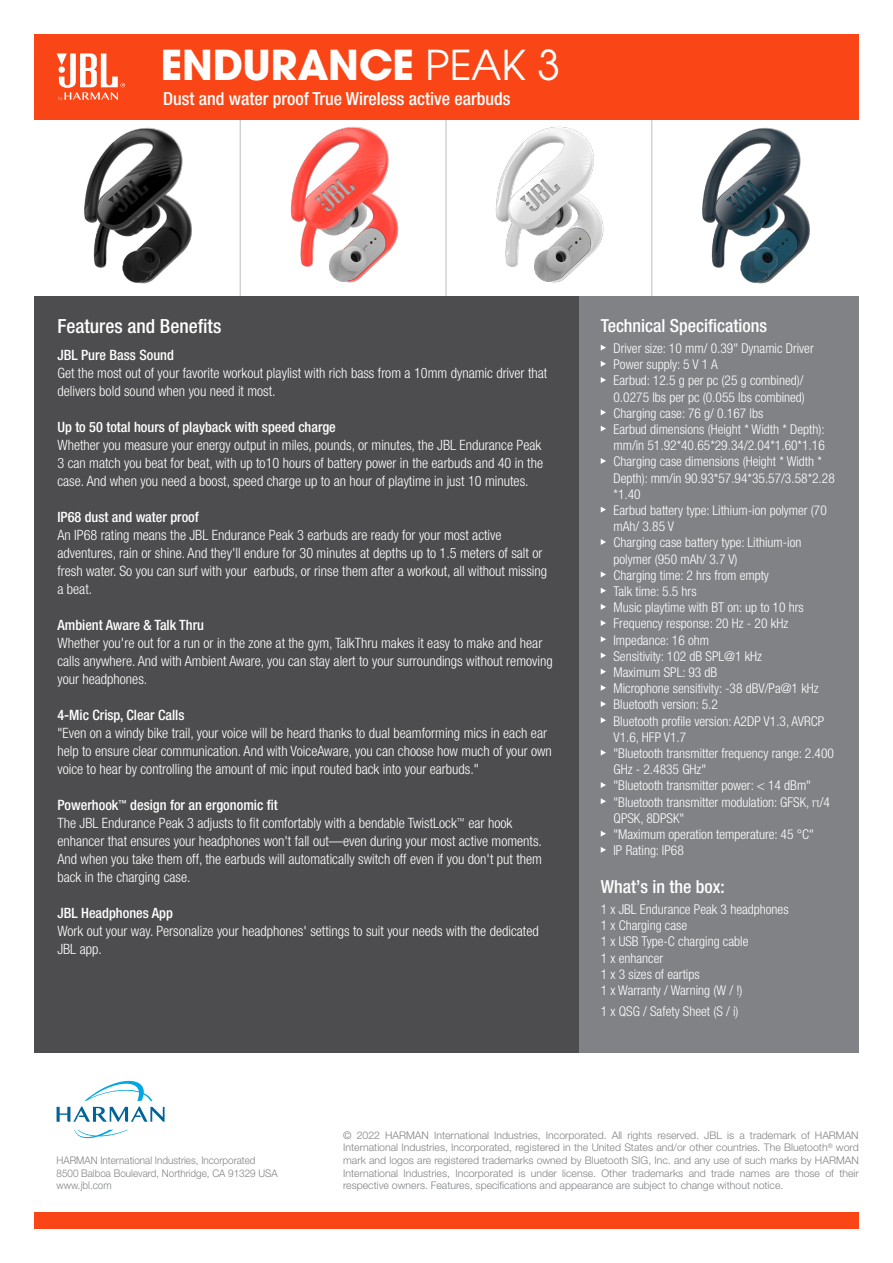
<style>
.page{position:relative;width:893px;height:1263px;background:#fff}
.page>*{position:absolute;margin:0;border:0;box-sizing:border-box;transform-origin:0 0}
.t1{font:700 45.45px "Avant Gard Goth EF";color:#fff}
.t2{font:500 condensed 19.5px "Helvetica Neue LT Pro";color:#fff}
.t3{font:500 condensed 18px "Helvetica Neue LT Pro";color:#fff}
.t4{font:300 condensed 14.25px/18px "Helvetica Neue LT Pro";color:#fff}
.t5{font:500 condensed 14.25px "Helvetica Neue LT Pro";color:#fff}
.t6{font:300 condensed 13.5px/16.2px "Helvetica Neue LT Pro";color:#fff}
.t7{font:300 10.5px/12.6px "Helvetica Neue LT Pro";color:#808285;text-align:justify}
.t8{font:300 10.5px/12.6px "Helvetica Neue LT Pro";color:#808285;scale:.94 1}
.s1{font-weight:400}
.s2{font-weight:500}
</style>
<div class="page">
<div style="left:34px;top:34px;width:825px;height:85px;background:#fa4616"></div>
<div style="left:34px;top:1213px;width:825px;height:16px;background:#fa4616"></div>
<svg style="left:74px;top:1130px;width:54px;height:8px"></svg>
<svg style="left:57px;top:1080px;width:108px;height:42px"></svg>
<img style="left:34px;top:119px;width:825px;height:177px">
<div style="left:578px;top:296px;width:281px;height:756px;background:#808285"></div>
<svg style="left:601px;top:345px;width:5px;height:6px"></svg>
<svg style="left:601px;top:361px;width:5px;height:6px"></svg>
<svg style="left:601px;top:377px;width:5px;height:6px"></svg>
<svg style="left:601px;top:409px;width:5px;height:6px"></svg>
<svg style="left:601px;top:426px;width:5px;height:6px"></svg>
<svg style="left:601px;top:458px;width:5px;height:6px"></svg>
<svg style="left:601px;top:507px;width:5px;height:6px"></svg>
<svg style="left:601px;top:539px;width:5px;height:6px"></svg>
<svg style="left:601px;top:571px;width:5px;height:6px"></svg>
<svg style="left:601px;top:588px;width:5px;height:6px"></svg>
<svg style="left:601px;top:604px;width:5px;height:6px"></svg>
<svg style="left:601px;top:620px;width:5px;height:6px"></svg>
<svg style="left:601px;top:636px;width:5px;height:6px"></svg>
<svg style="left:601px;top:652px;width:5px;height:6px"></svg>
<svg style="left:601px;top:669px;width:5px;height:6px"></svg>
<svg style="left:601px;top:685px;width:5px;height:6px"></svg>
<svg style="left:601px;top:701px;width:5px;height:6px"></svg>
<svg style="left:601px;top:717px;width:5px;height:6px"></svg>
<svg style="left:601px;top:750px;width:5px;height:6px"></svg>
<svg style="left:601px;top:782px;width:5px;height:6px"></svg>
<svg style="left:601px;top:798px;width:5px;height:6px"></svg>
<svg style="left:601px;top:831px;width:5px;height:6px"></svg>
<svg style="left:601px;top:847px;width:5px;height:6px"></svg>
<div style="left:34px;top:296px;width:544px;height:756px;background:#4d4d4f"></div>
<svg style="left:57px;top:53px;width:68px;height:48px"></svg>
<h1 class="t1" style="left:161px;top:37px;width:401px">ENDURANCE <span class="s1">PEAK 3</span></h1>
<p class="t3" style="left:163px;top:88px;width:349px">Dust and water proof True Wireless active earbuds</p>
<h2 class="t2" style="left:57px;top:315px;width:165px">Features and Benefits</h2>
<p class="t5" style="left:57px;top:347px;width:118px">JBL Pure Bass Sound</p>
<p class="t4" style="left:57px;top:364px;width:491px">Get the most out of your favorite workout playlist with rich bass from a 10mm dynamic driver that delivers bold sound when you need it most.</p>
<p class="t5" style="left:57px;top:419px;width:280px">Up to 50 total hours of playback with speed charge</p>
<p class="t4" style="left:57px;top:436px;width:487px;text-align:justify">Whether you measure your energy output in miles, pounds, or minutes, the JBL Endurance Peak 3 can match you beat for beat, with up to10 hours of battery power in the earbuds and 40 in the case. And when you need a boost, speed charge up to an hour of playtime in just 10 minutes.</p>
<p class="t5" style="left:57px;top:509px;width:143px">IP68 dust and water proof</p>
<p class="t4" style="left:57px;top:526px;width:491px">An IP68 rating means the JBL Endurance Peak 3 earbuds are ready for your most active adventures, rain or shine. And they'll endure for 30 minutes at depths up to 1.5 meters of salt or fresh water. So you can surf with your earbuds, or rinse them after a workout, all without missing a beat.</p>
<p class="t5" style="left:57px;top:617px;width:148px">Ambient Aware &amp; Talk Thru</p>
<p class="t4" style="left:57px;top:634px;width:497px">Whether you're out for a run or in the zone at the gym, TalkThru makes it easy to make and hear calls anywhere. And with Ambient Aware, you can stay alert to your surroundings without removing your headphones.</p>
<p class="t5" style="left:57px;top:707px;width:129px">4-Mic Crisp, Clear Calls</p>
<p class="t4" style="left:57px;top:724px;width:496px">"Even on a windy bike trail, your voice will be heard thanks to dual beamforming mics in each ear help to ensure clear communication. And with VoiceAware, you can choose how much of your own voice to hear by controlling the amount of mic input routed back into your earbuds."</p>
<p class="t4" style="left:57px;top:796px;width:486px"><span class="s2">Powerhook</span><sup>™</sup> <span class="s2">design for an ergonomic fit<br></span>The JBL Endurance Peak 3 adjusts to fit comfortably with a bendable TwistLock<sup>™</sup> ear hook enhancer that ensures your headphones won't fall out—even during your most active moments.<br>And when you take them off, the earbuds will automatically switch off even if you don't put them back in the charging case.</p>
<p class="t5" style="left:57px;top:905px;width:117px">JBL Headphones App</p>
<p class="t4" style="left:57px;top:922px;width:483px">Work out your way. Personalize your headphones' settings to suit your needs with the dedicated<br>JBL app.</p>
<p class="t3" style="left:601px;top:315px;width:168px">Technical Specifications</p>
<p class="t6" style="left:613px;top:340px;width:223px">Driver size: 10 mm/ 0.39" Dynamic Driver<br>Power supply: 5 V 1 A<br>Earbud: 12.5 g per pc (25 g combined)/<br>0.0275 lbs per pc (0.055 lbs combined)<br>Charging case: 76 g/ 0.167 lbs<br>Earbud dimensions (Height * Width * Depth): mm/in 51.92*40.65*29.34/2.04*1.60*1.16<br>Charging case dimensions (Height * Width *<br>Depth): mm/in 90.93*57.94*35.57/3.58*2.28 *1.40<br>Earbud battery type: Lithium-ion polymer (70 mAh/ 3.85 V<br>Charging case battery type: Lithium-ion polymer (950 mAh/ 3.7 V)<br>Charging time: 2 hrs from empty<br>Talk time: 5.5 hrs<br>Music playtime with BT on: up to 10 hrs<br>Frequency response: 20 Hz - 20 kHz<br>Impedance: 16 ohm<br>Sensitivity: 102 dB SPL@1 kHz<br>Maximum SPL: 93 dB<br>Microphone sensitivity: -38 dBV/Pa@1 kHz<br>Bluetooth version: 5.2<br>Bluetooth profile version: A2DP V1.3, AVRCP<br>V1.6, HFP V1.7<br>"Bluetooth transmitter frequency range: 2.400<br>GHz - 2.4835 GHz"<br>"Bluetooth transmitter power: &lt; 14 dBm" "Bluetooth transmitter modulation: GFSK, π/4<br>QPSK, 8DPSK"<br>"Maximum operation temperature: 45 °C"<br>IP Rating: IP68</p>
<p class="t3" style="left:601px;top:876px;width:125px">What’s in the box:</p>
<p class="t6" style="left:601px;top:901px;width:189px">1 x JBL Endurance Peak 3 headphones<br>1 x Charging case<br>1 x USB Type-C charging cable<br>1 x enhancer<br>1 x 3 sizes of eartips<br>1 x Warranty / Warning (W / !)</p>
<p class="t6" style="left:601px;top:1003px;width:139px">1 x QSG / Safety Sheet (S / i)</p>
<p class="t8" style="left:57px;top:1154px;width:237px">HARMAN International Industries, Incorporated<br>8500 Balboa Boulevard, Northridge, CA 91329 USA www.jbl.com</p>
<p class="t7" style="left:343px;top:1128px;width:517px">© 2022 HARMAN International Industries, Incorporated. All rights reserved. JBL is a trademark of HARMAN International Industries, Incorporated, registered in the United States and/or other countries. The Bluetooth<sup>®</sup> word mark and logos are registered trademarks owned by Bluetooth SIG, Inc. and any use of such marks by HARMAN International Industries, Incorporated is under license. Other trademarks and trade names are those of their respective owners. Features, specifications and appearance are subject to change without notice.</p>
</div>
